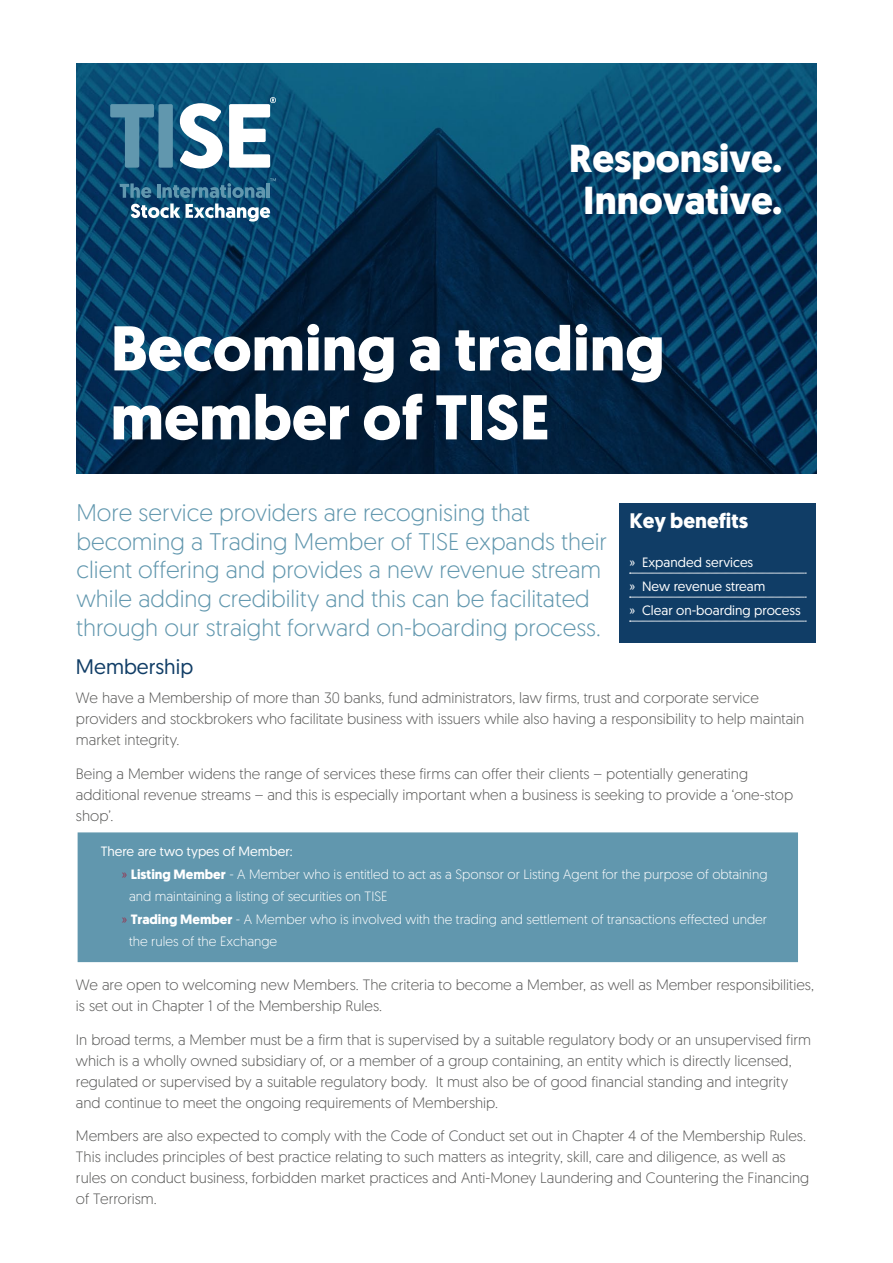
<style>
.page{position:relative;width:893px;height:1263px;background:#fff}
.page>*{position:absolute;margin:0;border:0;box-sizing:border-box;transform-origin:0 0}
.t1{font:700 63px/69px "Geomanist";color:#fff}
.t2{font:700 39px/42px "Geomanist";color:#fff;text-align:center}
.t3{font:300 24px/28.8px "Geomanist";color:#6197ae}
.t4{font:700 21px "Geomanist";color:#fff}
.t5{font:21px "Geomanist";color:#103d66}
.t6{font:300 15px/21px "Geomanist";color:#575756}
.t7{font:300 13.5px "Geomanist";color:#fff}
.t8{font:13.5px/24px "Geomanist";color:#fff}
.s1{color:#a41c39}
.s2{font-weight:700}
</style>
<div class="page">
<img style="left:77px;top:64px;width:739px;height:409px">
<div style="left:619px;top:503px;width:197px;height:139px;background:#103d66"></div>
<svg style="left:629px;top:573px;width:177px;height:1px"></svg>
<svg style="left:629px;top:597px;width:177px;height:1px"></svg>
<svg style="left:629px;top:621px;width:177px;height:1px"></svg>
<svg style="left:110px;top:104px;width:44px;height:64px;background:#306c8c"></svg>
<div style="left:158px;top:104px;width:15px;height:64px;background:#6197ae;border-radius:2px"></div>
<svg style="left:180px;top:103px;width:43px;height:66px"></svg>
<svg style="left:229px;top:97px;width:47px;height:71px"></svg>
<svg style="left:120px;top:178px;width:156px;height:44px;background:#386b8c"></svg>
<div style="left:78px;top:832px;width:720px;height:130px;background:#6197ae;border:2px solid #6197ae"></div>
<h2 class="t2" style="left:569px;top:137px;width:215px">Responsive.<br>Innovative.</h2>
<h1 class="t1" style="left:111px;top:314px;width:555px">Becoming a trading member of TISE</h1>
<p class="t3" style="left:77px;top:497px;width:532px">More service providers are recognising that becoming a Trading Member of TISE expands their client offering and provides a new revenue stream while adding credibility and this can be facilitated through our straight forward on-boarding process.</p>
<h3 class="t4" style="left:629px;top:507px;width:120px">Key benefits</h3>
<p class="t8" style="left:629px;top:549px;width:173px">» Expanded services<br>» New revenue stream<br>» Clear on-boarding process</p>
<h3 class="t5" style="left:76px;top:653px;width:119px">Membership</h3>
<p class="t6" style="left:76px;top:687px;width:730px">We have a Membership of more than 30 banks, fund administrators, law firms, trust and corporate service providers and stockbrokers who facilitate business with issuers while also having a responsibility to help maintain market integrity.</p>
<p class="t6" style="left:76px;top:763px;width:719px">Being a Member widens the range of services these firms can offer their clients – potentially generating additional revenue streams – and this is especially important when a business is seeking to provide a ‘one-stop shop’.</p>
<p class="t8" style="left:101px;top:839px;width:193px">There are two types of Member:</p>
<p class="t7" style="left:122px;top:865px;width:647px"><span class="s1">»</span> <span class="s2">Listing Member</span> - A Member who is entitled to act as a Sponsor or Listing Agent for the purpose of obtaining</p>
<p class="t7" style="left:129px;top:888px;width:260px">and maintaining a listing of securities on TISE</p>
<p class="t7" style="left:122px;top:910px;width:647px"><span class="s1">»</span> <span class="s2">Trading Member</span> - A Member who is involved with the trading and settlement of transactions effected under</p>
<p class="t7" style="left:129px;top:933px;width:150px">the rules of the Exchange</p>
<p class="t6" style="left:76px;top:973px;width:740px">We are open to welcoming new Members. The criteria to become a Member, as well as Member responsibilities, is set out in Chapter 1 of the Membership Rules.</p>
<p class="t6" style="left:76px;top:1028px;width:737px">In broad terms, a Member must be a firm that is supervised by a suitable regulatory body or an unsupervised firm which is a wholly owned subsidiary of, or a member of a group containing, an entity which is directly licensed, regulated or supervised by a suitable regulatory body. It must also be of good financial standing and integrity and continue to meet the ongoing requirements of Membership.</p>
<p class="t6" style="left:76px;top:1125px;width:735px">Members are also expected to comply with the Code of Conduct set out in Chapter 4 of the Membership Rules.<br>This includes principles of best practice relating to such matters as integrity, skill, care and diligence, as well as rules on conduct business, forbidden market practices and Anti-Money Laundering and Countering the Financing of Terrorism.</p>
</div>
